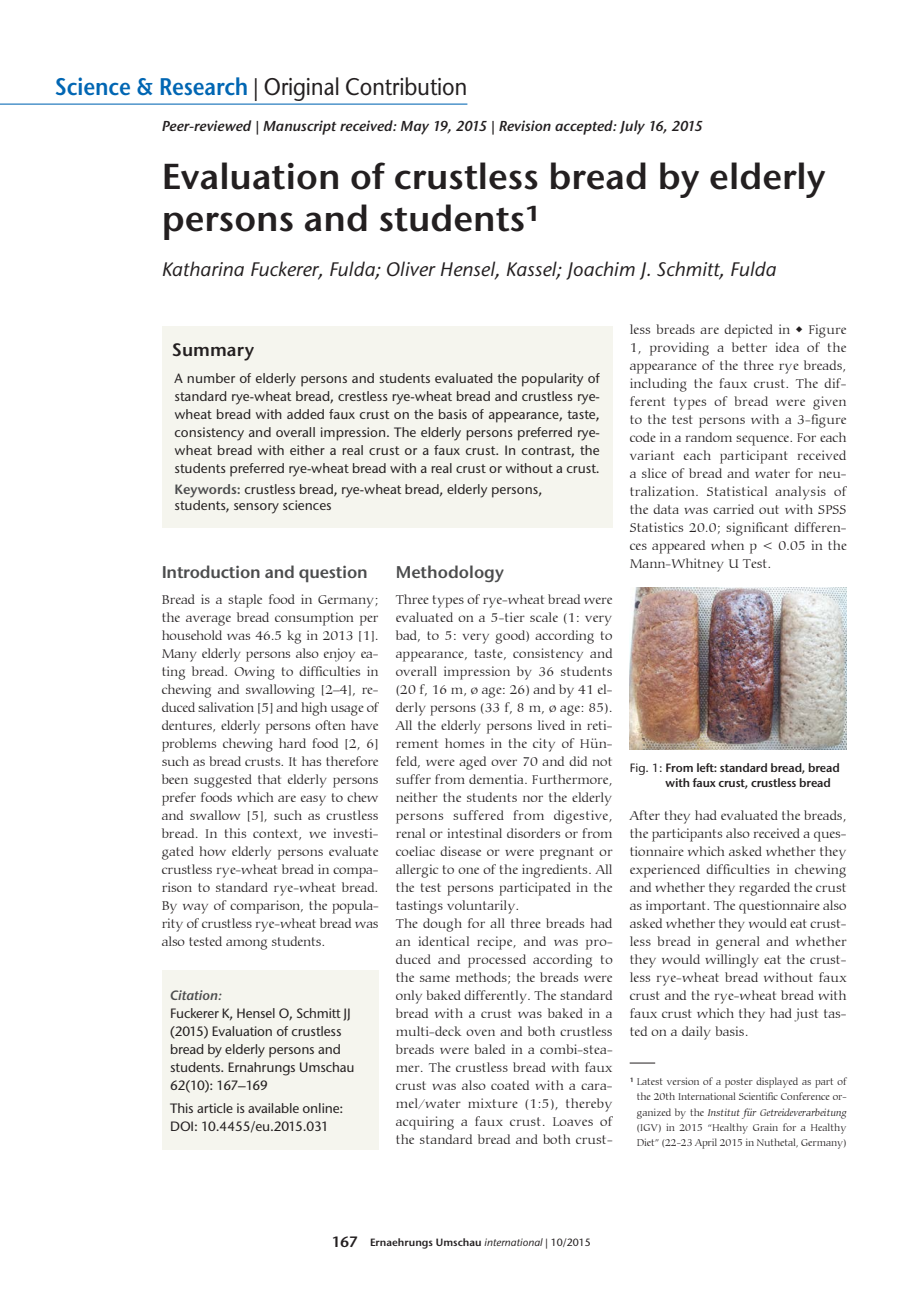
<style>
.page{position:relative;width:919px;height:1289px;background:#fff}
.page>*{position:absolute;margin:0;border:0;box-sizing:border-box;transform-origin:0 0}
.t1{font:600 36px/42px "Stone Sans ITC Pro";color:#231f20}
.t2{font:500 24px "Stone Sans ITC Std";letter-spacing:-.01em;color:#231f20;scale:.9 1}
.t3{font:italic 500 19.5px "Stone Sans ITC Std";color:#231f20}
.t4{font:600 18px "Stone Sans ITC Pro";color:#231f20}
.t5{font:600 16.95px "Stone Sans ITC Pro";letter-spacing:-.015em;color:#4b4c4d}
.t6{font:italic 600 14.4px "Stone Sans ITC Pro";color:#231f20}
.t7{font:300 13.5px/18px "Carmina BT";letter-spacing:.005em;color:#231f20;text-align:justify}
.t8{font:500 13.5px/18px "Stone Sans ITC Std";letter-spacing:-.01em;color:#231f20}
.t9{font:italic 600 13.5px "Stone Sans ITC Pro";color:#4b4c4d}
.t10{font:600 12px/15px "Stone Sans ITC Pro";letter-spacing:-.015em;color:#231f20}
.t11{font:300 10.5px/15px "Carmina BT";letter-spacing:-.01em;color:#231f20;text-align:justify}
.t12{font:600 10.5px "Stone Sans ITC Pro";color:#231f20}
.s1{font-family:"Stone Sans ITC Pro";font-weight:600;color:#0166b3}
.s2{font-family:"Stone Sans ITC Pro";font-weight:600;color:#4b4c4d}
.s3{font-family:"Stone Sans ITC Std";font-weight:500}
.s4{font-style:italic}
.s5{font-size:15px}
.s6{font-family:"Stone Sans ITC Std";font-weight:500;font-style:italic}
</style>
<div class="page">
<hr style="left:0;top:104px;width:467px;height:1px;background:#0166b3">
<div style="left:162px;top:326px;width:450px;height:201px;background:#f5f5ee"></div>
<div style="left:162px;top:970px;width:216px;height:179px;background:#f5f5ee"></div>
<svg style="left:629px;top:1062px;width:26px;height:1px"></svg>
<img style="left:629px;top:587px;width:217px;height:162px">
<h2 class="t2" style="left:55px;top:72px;width:459px"><span class="s1">Science &amp; Research</span> | Original Contribution</h2>
<p class="t6" style="left:162px;top:117px;width:542px">Peer-reviewed | Manuscript received: May 19, 2015 | Revision accepted: July 16, 2015</p>
<h1 class="t1" style="left:162px;top:155px;width:665px">Evaluation of crustless bread by elderly persons and students1</h1>
<h3 class="t3" style="left:162px;top:258px;width:616px">Katharina Fuckerer, Fulda; Oliver Hensel, Kassel; Joachim J. Schmitt, Fulda</h3>
<h3 class="t4" style="left:172px;top:339px;width:83px">Summary</h3>
<p class="t8" style="left:174px;top:369px;width:427px;text-align:justify">A number of elderly persons and students evaluated the popularity of standard rye-wheat bread, crestless rye-wheat bread and crustless rye&shy;wheat bread with added faux crust on the basis of appearance, taste, consistency and overall impression. The elderly persons preferred rye&shy;wheat bread with either a real crust or a faux crust. In contrast, the students preferred rye-wheat bread with a real crust or without a crust.</p>
<p class="t8" style="left:174px;top:480px;width:369px;line-height:16.5px"><span class="s2">Keywords:</span> crustless bread, rye-wheat bread, elderly persons, students, sensory sciences</p>
<p class="t5" style="left:162px;top:561px;width:207px">Introduction and question</p>
<p class="t7" style="left:162px;top:591px;width:218px">Bread is a staple food in Germany; the average bread consumption per household was 46.5 kg in 2013 [1].<br>Many elderly persons also enjoy ea&shy;ting bread. Owing to difficulties in chewing and swallowing [2–4], re&shy;duced salivation [5] and high usage of dentures, elderly persons often have problems chewing hard food [2, 6] such as bread crusts. It has therefore been suggested that elderly persons prefer foods which are easy to chew and swallow [5], such as crustless bread. In this context, we investi&shy;gated how elderly persons evaluate crustless rye-wheat bread in compa&shy;rison to standard rye-wheat bread.<br>By way of comparison, the popula&shy;rity of crustless rye-wheat bread was also tested among students.</p>
<p class="t9" style="left:170px;top:986px;width:53px">Citation:</p>
<p class="t8" style="left:170px;top:1003px;width:186px">Fuckerer K, Hensel O, Schmitt JJ (2015) Evaluation of crustless bread by elderly persons and students. Ernahrungs Umschau<br>62(10): 167–169</p>
<p class="t8" style="left:170px;top:1098px;width:175px">This article is available online:<br>DOI: 10.4455/eu.2015.031</p>
<p class="t5" style="left:395px;top:561px;width:110px">Methodology</p>
<p class="t7" style="left:395px;top:591px;width:218px;text-align:left">Three types of rye-wheat bread were evaluated on a 5-tier scale (1: very bad, to 5: very good) according to appearance, taste, consistency and overall impression by 36 students (20 f, 16 m, ø age: 26) and by 41 el&shy;derly persons (33 f, 8 m, ø age: 85).<br>All the elderly persons lived in reti&shy;rement homes in the city of Hün&shy;feld, were aged over 70 and did not suffer from dementia. Furthermore, neither the students nor the elderly persons suffered from digestive, renal or intestinal disorders or from coeliac disease or were pregnant or allergic to one of the ingredients. All the test persons participated in the tastings voluntarily.<br>The dough for all three breads had an identical recipe, and was pro&shy;duced and processed according to the same methods; the breads were only baked differently. The standard bread with a crust was baked in a multi-deck oven and both crustless breads were baled in a combi-stea&shy;mer. The crustless bread with faux crust was also coated with a cara&shy;mel/water mixture (1:5), thereby acquiring a faux crust. Loaves of the standard bread and both crust-</p>
<p class="t7" style="left:629px;top:321px;width:218px">less breads are depicted in • Figure 1, providing a better idea of the appearance of the three rye breads, including the faux crust. The dif&shy;ferent types of bread were given to the test persons with a 3-figure code in a random sequence. For each variant each participant received a slice of bread and water for neu&shy;tralization. Statistical analysis of the data was carried out with SPSS Statistics 20.0; significant differen&shy;ces appeared when p &lt; 0.05 in the Mann-Whitney U Test.</p>
<p class="t10" style="left:665px;top:760px;width:176px;text-indent:-36px"><span class="s3">Fig. 1:</span> From left: standard bread, bread with faux crust, crustless bread</p>
<p class="t7" style="left:629px;top:807px;width:218px">After they had evaluated the breads, the participants also received a ques&shy;tionnaire which asked whether they experienced difficulties in chewing and whether they regarded the crust as important. The questionnaire also asked whether they would eat crust&shy;less bread in general and whether they would willingly eat the crust&shy;less rye-wheat bread without faux crust and the rye-wheat bread with faux crust which they had just tas&shy;ted on a daily basis.</p>
<p class="t11" style="left:636px;top:1074px;width:211px;text-indent:-7px"><span class="s3">¹</span> Latest version of a poster displayed as part of the 20th International Scientific Conference or&shy;ganized by the <span class="s4">Institut für Getreideverarbeitung </span>(IGV) in 2015 “Healthy Grain for a Healthy Diet” (22-23 April 2015 in Nuthetal, Germany)</p>
<p class="t12" style="left:332px;top:1235px;width:260px"><span class="s5">167</span> Ernaehrungs Umschau <span class="s6">international</span> <span class="s3">| 10/2015</span></p>
</div>
